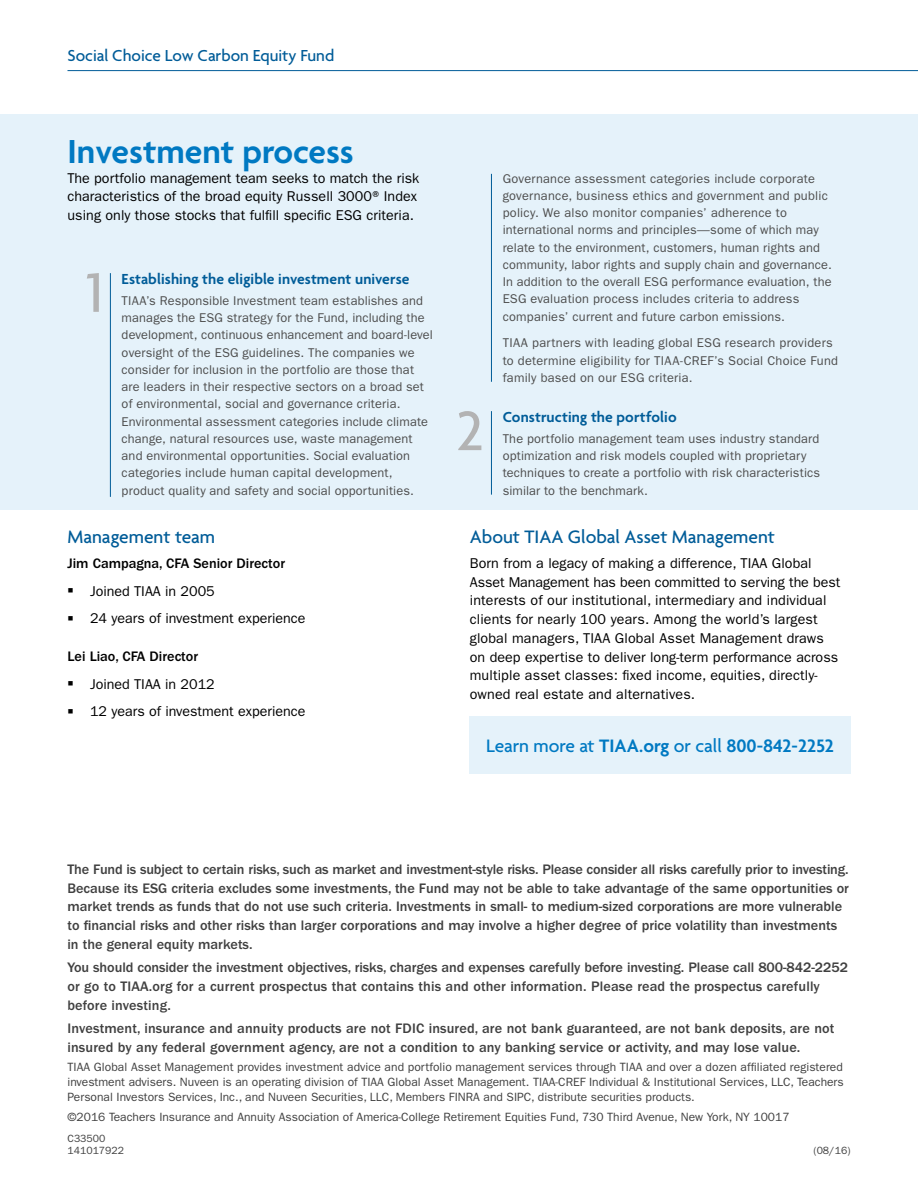
<style>
.page{position:relative;width:918px;height:1188px;background:#fff}
.page>*{position:absolute;margin:0;border:0;box-sizing:border-box;transform-origin:0 0}
.t1{font:500 60px "Agenda";color:#b3b3b3}
.t2{font:600 36px "Agenda";color:#0079c2}
.t3{font:500 19.5px "Agenda";color:#005c98}
.t4{font:600 19.5px "Agenda";color:#0079c2}
.t5{font:500 17.25px "Agenda";color:#005c98}
.t6{font:600 15.75px "Agenda";letter-spacing:.005em;color:#005c98}
.t7{font:500 14.25px/18.8px "ITC Franklin Gothic Std";color:#404040}
.t8{font:14.25px/18.8px "ITC Franklin Gothic Std";letter-spacing:.005em;color:#000}
.t9{font:500 14.25px "ITC Franklin Gothic Std";color:#000}
.t10{font:12.75px/17.2px "ITC Franklin Gothic Std";letter-spacing:.015em;color:#4d4d4d}
.t11{font:12px/15px "ITC Franklin Gothic Std";color:#404040;text-align:justify}
.t12{font:10.5px/12px "ITC Franklin Gothic Std";color:#404040}
.s1{font-weight:500}
</style>
<div class="page">
<hr style="left:68px;top:70px;width:850px;height:1px;background:#005c98">
<div style="left:470px;top:716px;width:381px;height:58px;background:#e5f2fa"></div>
<div style="left:0;top:114px;width:918px;height:396px;background:#e5f2fa"></div>
<hr style="left:110px;top:273px;width:1px;height:224px;background:#005c98">
<hr style="left:491px;top:174px;width:1px;height:208px;background:#005c98">
<hr style="left:491px;top:411px;width:1px;height:84px;background:#005c98">
<h3 class="t5" style="left:68px;top:46px;width:268px">Social Choice Low Carbon Equity Fund</h3>
<h2 class="t2" style="left:68px;top:132px;width:288px">Investment process</h2>
<p class="t8" style="left:68px;top:168px;width:353px">The portfolio management team seeks to match the risk characteristics of the broad equity Russell 3000® Index using only those stocks that fulfill specific ESG criteria.</p>
<h1 class="t1" style="left:86px;top:260px;width:18px">1</h1>
<p class="t6" style="left:122px;top:271px;width:289px">Establishing the eligible investment universe</p>
<p class="t10" style="left:122px;top:292px;width:313px">TIAA’s Responsible Investment team establishes and manages the ESG strategy for the Fund, including the development, continuous enhancement and board-level oversight of the ESG guidelines. The companies we consider for inclusion in the portfolio are those that are leaders in their respective sectors on a broad set of environmental, social and governance criteria.<br>Environmental assessment categories include climate change, natural resources use, waste management and environmental opportunities. Social evaluation categories include human capital development, product quality and safety and social opportunities.</p>
<h3 class="t3" style="left:68px;top:526px;width:149px">Management team</h3>
<p class="t9" style="left:68px;top:555px;width:219px">Jim Campagna, CFA Senior Director</p>
<p class="t8" style="left:90px;top:577px;width:217px;line-height:27.8px">Joined TIAA in 2005<br>24 years of investment experience</p>
<p class="t9" style="left:67px;top:648px;width:132px">Lei Liao, CFA Director</p>
<p class="t8" style="left:90px;top:670px;width:217px;line-height:27.8px">Joined TIAA in 2012<br>12 years of investment experience</p>
<h1 class="t1" style="left:456px;top:399px;width:29px">2</h1>
<p class="t10" style="left:503px;top:170px;width:331px">Governance assessment categories include corporate governance, business ethics and government and public policy. We also monitor companies’ adherence to international norms and principles—some of which may relate to the environment, customers, human rights and community, labor rights and supply chain and governance.<br>In addition to the overall ESG performance evaluation, the ESG evaluation process includes criteria to address companies’ current and future carbon emissions.</p>
<p class="t10" style="left:503px;top:334px;width:337px">TIAA partners with leading global ESG research providers to determine eligibility for TIAA-CREF’s Social Choice Fund family based on our ESG criteria.</p>
<p class="t6" style="left:503px;top:409px;width:175px">Constructing the portfolio</p>
<p class="t10" style="left:503px;top:430px;width:319px">The portfolio management team uses industry standard optimization and risk models coupled with proprietary techniques to create a portfolio with risk characteristics similar to the benchmark.</p>
<h3 class="t3" style="left:470px;top:526px;width:307px">About TIAA Global Asset Management</h3>
<p class="t8" style="left:470px;top:554px;width:372px">Born from a legacy of making a difference, TIAA Global Asset Management has been committed to serving the best interests of our institutional, intermediary and individual clients for nearly 100 years. Among the world’s largest global managers, TIAA Global Asset Management draws on deep expertise to deliver long-term performance across multiple asset classes: fixed income, equities, directly&shy;owned real estate and alternatives.</p>
<h3 class="t4" style="left:486px;top:735px;width:349px"><span class="s1">Learn more at</span> TIAA.org <span class="s1">or call</span> 800-842-2252</h3>
<p class="t7" style="left:68px;top:860px;width:783px">The Fund is subject to certain risks, such as market and investment-style risks. Please consider all risks carefully prior to investing.<br>Because its ESG criteria excludes some investments, the Fund may not be able to take advantage of the same opportunities or market trends as funds that do not use such criteria. Investments in small- to medium-sized corporations are more vulnerable to financial risks and other risks than larger corporations and may involve a higher degree of price volatility than investments in the general equity markets.</p>
<p class="t7" style="left:68px;top:958px;width:782px">You should consider the investment objectives, risks, charges and expenses carefully before investing. Please call 800-842-2252 or go to TIAA.org for a current prospectus that contains this and other information. Please read the prospectus carefully before investing.</p>
<p class="t7" style="left:68px;top:1019px;width:769px">Investment, insurance and annuity products are not FDIC insured, are not bank guaranteed, are not bank deposits, are not insured by any federal government agency, are not a condition to any banking service or activity, and may lose value.</p>
<p class="t11" style="left:68px;top:1060px;width:778px">TIAA Global Asset Management provides investment advice and portfolio management services through TIAA and over a dozen affiliated registered investment advisers. Nuveen is an operating division of TIAA Global Asset Management. TIAA-CREF Individual &amp; Institutional Services, LLC, Teachers Personal Investors Services, Inc., and Nuveen Securities, LLC, Members FINRA and SIPC, distribute securities products.</p>
<p class="t11" style="left:68px;top:1109px;width:724px">©2016 Teachers Insurance and Annuity Association of America-College Retirement Equities Fund, 730 Third Avenue, New York, NY 10017</p>
<p class="t12" style="left:67px;top:1133px;width:58px">C33500<br>141017922</p>
<p class="t12" style="left:814px;top:1145px;width:38px">(08/16)</p>
</div>
